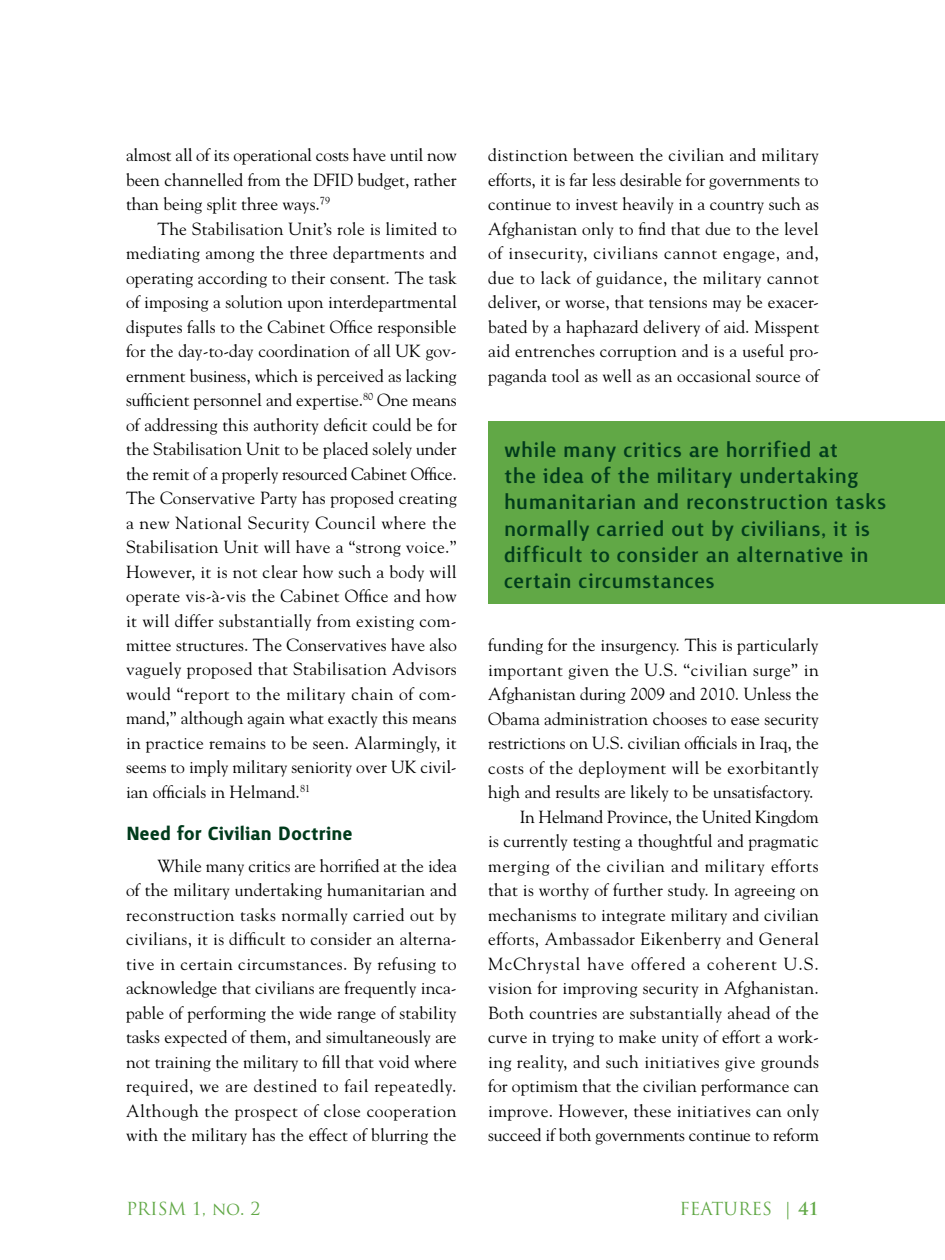
<style>
.page{position:relative;width:945px;height:1260px;background:#fff}
.page>*{position:absolute;margin:0;border:0;box-sizing:border-box;transform-origin:0 0}
.t1{font:500 26.25px/26.2px "Surface";letter-spacing:.02em;color:#003b1c}
.t2{font:700 24.5px "Surface";color:#003b1c}
.t3{font:17.5px/24.5px "Goudy Std";letter-spacing:.005em;color:#000;text-align:justify}
.t4{font:17.5px "Goudy Std";letter-spacing:.025em;color:#000}
.t5{font:17.5px "Goudy Std";letter-spacing:.04em;color:#000}
.t6{font:17.5px "Goudy Std";letter-spacing:-.015em;color:#000}
.t7{font:17.5px "Goudy Std";letter-spacing:.055em;color:#000}
.t8{font:17.5px "Trajan Pro";color:#61a846}
.s1{font-weight:700}
</style>
<div class="page">
<div style="left:488px;top:421px;width:457px;height:183px;background:#61a846"></div>
<p class="t3" style="left:126px;top:142px;width:332px">almost all of its operational costs have until now been channelled from the DFID budget, rather than being split three ways.<sup>79</sup></p>
<p class="t3" style="left:126px;top:216px;width:333px;text-indent:32px">The Stabilisation Unit’s role is limited to mediating among the three departments and operating according to their consent. The task of imposing a solution upon interdepartmental disputes falls to the Cabinet Office responsible for the day-to-day coordination of all UK gov&shy;ernment business, which is perceived as lacking sufficient personnel and expertise.<sup>80</sup> One means of addressing this authority deficit could be for the Stabilisation Unit to be placed solely under the remit of a properly resourced Cabinet Office.<br>The Conservative Party has proposed creating a new National Security Council where the Stabilisation Unit will have a “strong voice.” However, it is not clear how such a body will operate vis-à-vis the Cabinet Office and how it will differ substantially from existing com&shy;mittee structures. The Conservatives have also vaguely proposed that Stabilisation Advisors would “report to the military chain of com&shy;mand,” although again what exactly this means in practice remains to be seen. Alarmingly, it seems to imply military seniority over UK civil&shy;ian officials in Helmand.<sup>81</sup></p>
<h2 class="t2" style="left:126px;top:823px;width:228px">Need for Civilian Doctrine</h2>
<p class="t3" style="left:126px;top:853px;width:332px;text-indent:32px">While many critics are horrified at the idea of the military undertaking humanitarian and reconstruction tasks normally carried out by civilians, it is difficult to consider an alterna&shy;tive in certain circumstances. By refusing to acknowledge that civilians are frequently inca&shy;pable of performing the wide range of stability tasks expected of them, and simultaneously are not training the military to fill that void where required, we are destined to fail repeatedly.<br>Although the prospect of close cooperation with the military has the effect of blurring the</p>
<p class="t3" style="left:488px;top:142px;width:332px">distinction between the civilian and military efforts, it is far less desirable for governments to continue to invest heavily in a country such as Afghanistan only to find that due to the level of insecurity, civilians cannot engage, and, due to lack of guidance, the military cannot deliver, or worse, that tensions may be exacer&shy;bated by a haphazard delivery of aid. Misspent aid entrenches corruption and is a useful pro&shy;paganda tool as well as an occasional source of</p>
<h1 class="t1" style="left:504px;top:437px;width:384px">while many critics are horrified at<br>the idea of the military undertaking humanitarian and reconstruction tasks normally carried out by civilians, it is difficult to consider an alternative in certain circumstances</h1>
<p class="t3" style="left:488px;top:632px;width:332px">funding for the insurgency. This is particularly</p>
<p class="t4" style="left:488px;top:659px;width:332px">important given the U.S. “civilian surge” in</p>
<p class="t3" style="left:488px;top:681px;width:332px">Afghanistan during 2009 and 2010. Unless the</p>
<p class="t3" style="left:488px;top:706px;width:332px">Obama administration chooses to ease security</p>
<p class="t3" style="left:488px;top:730px;width:332px">restrictions on U.S. civilian officials in Iraq, the</p>
<p class="t4" style="left:488px;top:757px;width:332px">costs of the deployment will be exorbitantly</p>
<p class="t3" style="left:488px;top:779px;width:327px">high and results are likely to be unsatisfactory.</p>
<p class="t6" style="left:520px;top:806px;width:301px">In Helmand Province, the United Kingdom</p>
<p class="t3" style="left:488px;top:828px;width:332px">is currently testing a thoughtful and pragmatic</p>
<p class="t5" style="left:488px;top:855px;width:332px">merging of the civilian and military efforts</p>
<p class="t3" style="left:488px;top:877px;width:332px">that is worthy of further study. In agreeing on</p>
<p class="t3" style="left:488px;top:902px;width:332px">mechanisms to integrate military and civilian</p>
<p class="t4" style="left:488px;top:928px;width:332px">efforts, Ambassador Eikenberry and General</p>
<p class="t7" style="left:488px;top:953px;width:332px">McChrystal have offered a coherent U.S.</p>
<p class="t3" style="left:488px;top:975px;width:332px">vision for improving security in Afghanistan.</p>
<p class="t3" style="left:488px;top:1000px;width:332px">Both countries are substantially ahead of the</p>
<p class="t3" style="left:488px;top:1024px;width:332px">curve in trying to make unity of effort a work-</p>
<p class="t4" style="left:488px;top:1051px;width:332px">ing reality, and such initiatives give grounds</p>
<p class="t3" style="left:488px;top:1073px;width:332px">for optimism that the civilian performance can</p>
<p class="t3" style="left:488px;top:1098px;width:332px">improve. However, these initiatives can only</p>
<p class="t3" style="left:488px;top:1122px;width:332px">succeed if both governments continue to reform</p>
<p class="t8" style="left:126px;top:1197px;width:136px">PRISM 1, NO. 2</p>
<p class="t8" style="left:679px;top:1197px;width:141px">FEATURES | <span class="s1">41</span></p>
</div>
